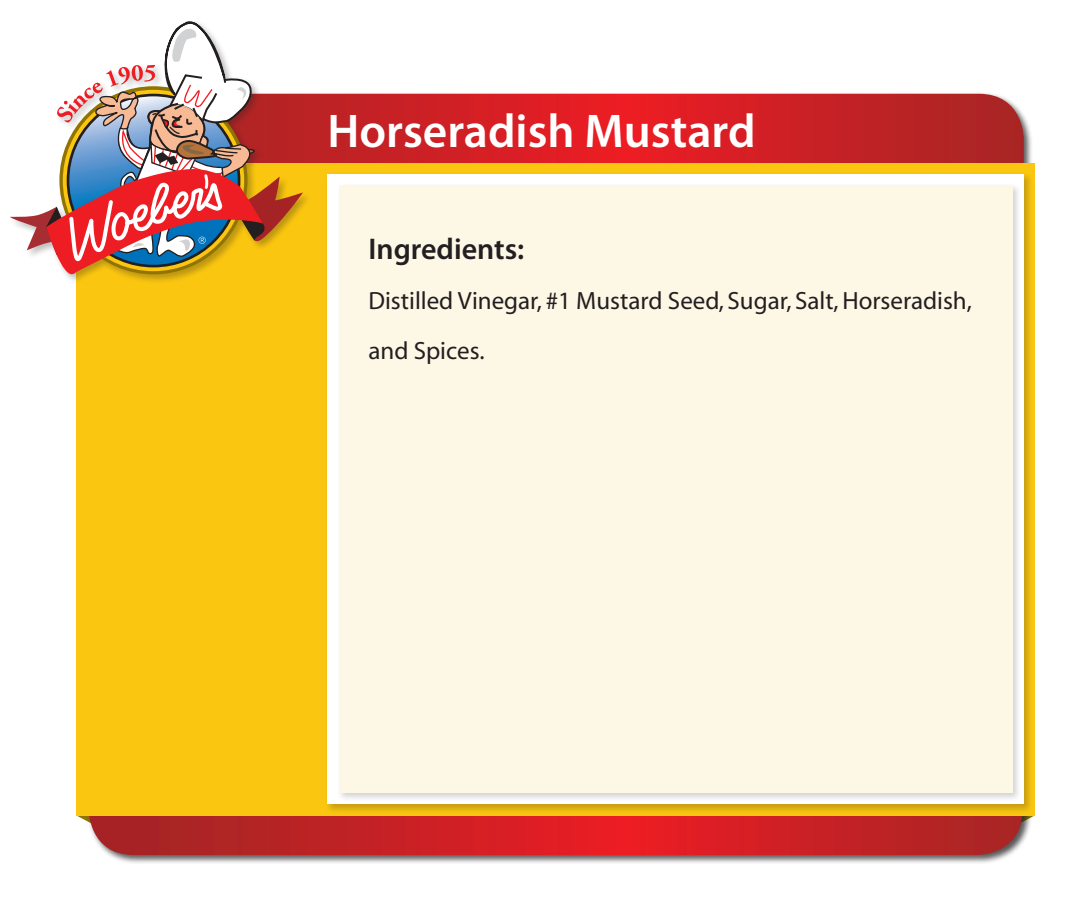
<style>
.page{position:relative;width:1080px;height:900px;background:#fff}
.page>*{position:absolute;margin:0;border:0;box-sizing:border-box;transform-origin:0 0}
.t1{font:600 47.5px "Myriad Pro";color:#fff}
.t2{font:600 30px "Myriad Pro";color:#231f20}
.t3{font:25px/50px "Myriad";color:#231f20}
</style>
<div class="page">
<svg style="left:76px;top:815px;width:11px;height:6px"></svg>
<div style="left:144px;top:92px;width:899px;height:132px;background:#231f20;opacity:.75"></div>
<svg style="left:322px;top:94px;width:702px;height:69px;background:#cd2125"></svg>
<div style="left:87px;top:742px;width:955px;height:132px;background:#231f20;opacity:.75"></div>
<svg style="left:89px;top:815px;width:933px;height:40px;background:#c52628"></svg>
<div style="left:76px;top:163px;width:959px;height:652px;background:#fac60f"></div>
<div style="left:325px;top:172px;width:718px;height:652px;background:#231f20;opacity:.24"></div>
<div style="left:328px;top:174px;width:696px;height:630px;background:#fff"></div>
<div style="left:337px;top:183px;width:695px;height:629px;background:#231f20;opacity:.2"></div>
<div style="left:339px;top:185px;width:674px;height:608px;background:#fdf7e6"></div>
<div style="left:8px;top:19px;width:314px;height:275px;background:#231f20;opacity:.29"></div>
<svg style="left:10px;top:21px;width:293px;height:253px"></svg>
<h1 class="t1" style="left:328px;top:101px;width:430px">Horseradish Mustard</h1>
<p class="t2" style="left:368px;top:230px;width:157px">Ingredients:</p>
<p class="t3" style="left:368px;top:276px;width:605px">Distilled Vinegar, #1 Mustard Seed, Sugar, Salt, Horseradish, and Spices.</p>
</div>
